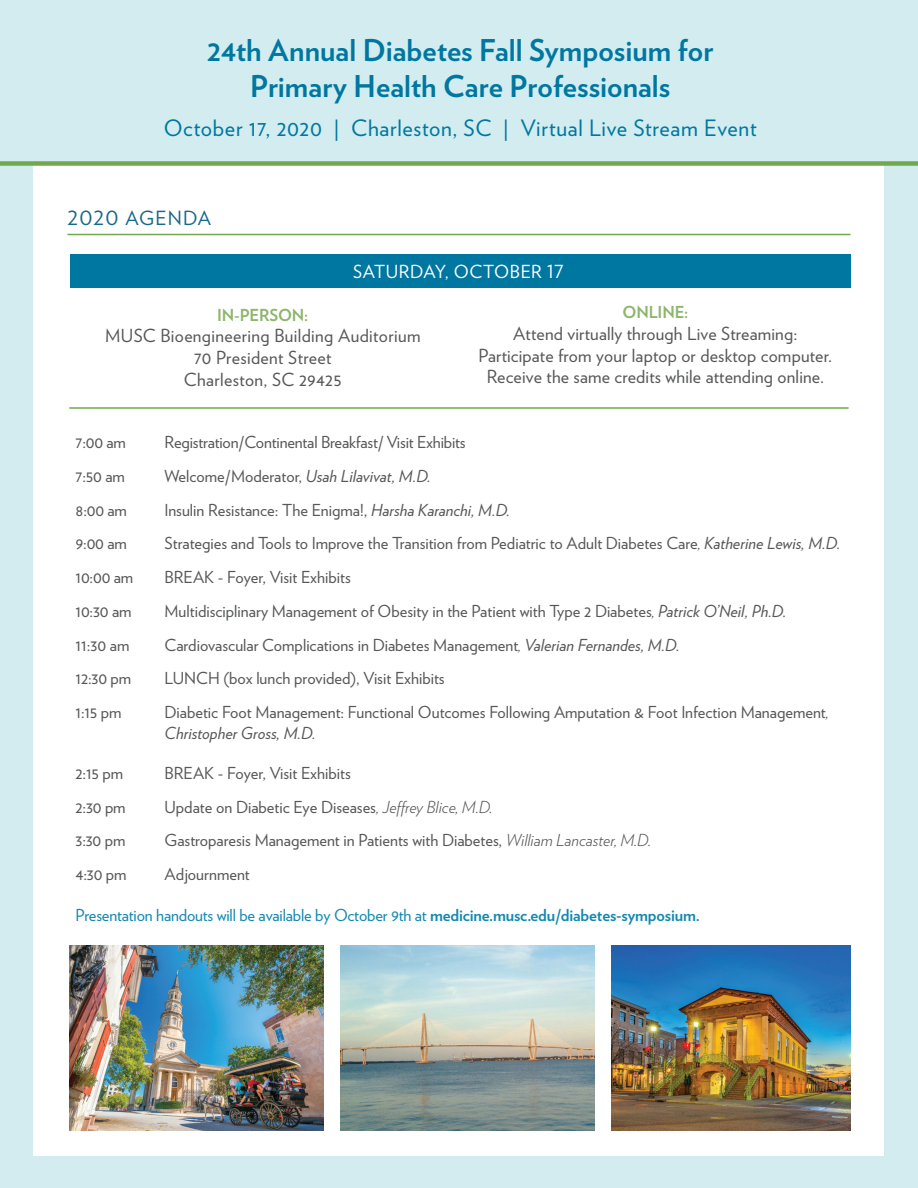
<style>
.page{position:relative;width:918px;height:1188px;background:#d2ecef}
.page>*{position:absolute;margin:0;border:0;box-sizing:border-box;transform-origin:0 0}
.t1{font:700 30px/36px "Verlag";color:#0077a0;text-align:center}
.t2{font:22.5px "Verlag";letter-spacing:.025em;color:#0077a0}
.t3{font:19.5px "Verlag";letter-spacing:.06em;color:#186887}
.t4{font:18px/21.6px "Verlag";letter-spacing:.01em;color:#57585a;text-align:center}
.t5{font:18px "Verlag";letter-spacing:.025em;color:#fff}
.t6{font:16.5px/21px "Verlag";color:#57585a}
.t7{font:16.5px "Verlag";letter-spacing:-.01em;color:#1389b0}
.t8{font:700 16.5px "Verlag";letter-spacing:-.01em;color:#8db56c}
.s1{font-style:italic}
.s2{font-weight:300;font-style:italic}
.s3{font-weight:700}
</style>
<div class="page">
<div style="left:34px;top:163px;width:850px;height:992px;background:#fff"></div>
<div style="left:0;top:161px;width:918px;height:5px;background:#72a84d"></div>
<hr style="left:68px;top:234px;width:782px;height:1px;background:#72a84d">
<div style="left:70px;top:254px;width:780px;height:34px;background:#0077a0"></div>
<hr style="left:69px;top:407px;width:780px;height:2px;background:#72a84d">
<img style="left:70px;top:946px;width:254px;height:185px">
<img style="left:340px;top:946px;width:255px;height:185px">
<img style="left:612px;top:946px;width:238px;height:185px">
<h1 class="t1" style="left:207px;top:31px;width:508px">24th Annual Diabetes Fall Symposium for<br>Primary Health Care Professionals</h1>
<h2 class="t2" style="left:164px;top:111px;width:594px">October 17, 2020 | Charleston, SC | Virtual Live Stream Event</h2>
<p class="t3" style="left:68px;top:203px;width:145px">2020 AGENDA</p>
<p class="t5" style="left:353px;top:258px;width:212px">SATURDAY, OCTOBER 17</p>
<p class="t8" style="left:217px;top:302px;width:93px">IN-PERSON:</p>
<p class="t4" style="left:105px;top:324px;width:317px">MUSC Bioengineering Building Auditorium<br>70 President Street<br>Charleston, SC 29425</p>
<p class="t8" style="left:623px;top:299px;width:67px">ONLINE:</p>
<p class="t4" style="left:479px;top:322px;width:355px">Attend virtually through Live Streaming:<br>Participate from your laptop or desktop computer.<br>Receive the same credits while attending online.</p>
<p class="t6" style="left:76px;top:431px;width:52px">7:00 am</p>
<p class="t6" style="left:165px;top:431px;width:303px">Registration/Continental Breakfast/ Visit Exhibits</p>
<p class="t6" style="left:76px;top:465px;width:51px">7:50 am</p>
<p class="t6" style="left:165px;top:465px;width:268px">Welcome/Moderator, <span class="s1">Usah Lilavivat, M.D.</span></p>
<p class="t6" style="left:76px;top:498px;width:53px">8:00 am</p>
<p class="t6" style="left:165px;top:498px;width:347px">Insulin Resistance: The Enigma!, <span class="s1">Harsha Karanchi, M.D.</span></p>
<p class="t6" style="left:76px;top:532px;width:53px">9:00 am</p>
<p class="t6" style="left:165px;top:532px;width:677px">Strategies and Tools to Improve the Transition from Pediatric to Adult Diabetes Care<span class="s2">,</span> <span class="s1">Katherine Lewis, M.D.</span></p>
<p class="t6" style="left:76px;top:566px;width:59px">10:00 am</p>
<p class="t6" style="left:165px;top:566px;width:188px">BREAK - Foyer, Visit Exhibits</p>
<p class="t6" style="left:76px;top:600px;width:57px">10:30 am</p>
<p class="t6" style="left:165px;top:600px;width:623px">Multidisciplinary Management of Obesity in the Patient with Type 2 Diabetes<span class="s2">,</span> <span class="s1">Patrick O’Neil, Ph.D.</span></p>
<p class="t6" style="left:76px;top:633px;width:55px">11:30 am</p>
<p class="t6" style="left:165px;top:633px;width:517px">Cardiovascular Complications in Diabetes Management<span class="s2">,</span> <span class="s1">Valerian Fernandes, M.D.</span></p>
<p class="t6" style="left:76px;top:667px;width:57px">12:30 pm</p>
<p class="t6" style="left:165px;top:667px;width:282px">LUNCH (box lunch provided), Visit Exhibits</p>
<p class="t6" style="left:76px;top:701px;width:47px">1:15 pm</p>
<p class="t6" style="left:165px;top:701px;width:666px">Diabetic Foot Management: Functional Outcomes Following Amputation &amp; Foot Infection Management<span class="s2">,<br></span><span class="s1">Christopher Gross, M.D.</span></p>
<p class="t6" style="left:76px;top:762px;width:49px">2:15 pm</p>
<p class="t6" style="left:165px;top:762px;width:188px">BREAK - Foyer, Visit Exhibits</p>
<p class="t6" style="left:76px;top:795px;width:52px">2:30 pm</p>
<p class="t6" style="left:165px;top:795px;width:329px">Update on Diabetic Eye Diseases<span class="s2">, Jeffrey Blice, M.D.</span></p>
<p class="t6" style="left:76px;top:829px;width:51px">3:30 pm</p>
<p class="t6" style="left:165px;top:829px;width:488px">Gastroparesis Management in Patients with Diabetes, <span class="s2">William Lancaster, M.D.</span></p>
<p class="t6" style="left:76px;top:863px;width:52px">4:30 pm</p>
<p class="t6" style="left:165px;top:863px;width:87px">Adjournment</p>
<p class="t7" style="left:76px;top:902px;width:626px">Presentation handouts will be available by October 9th at <span class="s3">medicine.musc.edu/diabetes-symposium.</span></p>
</div>
